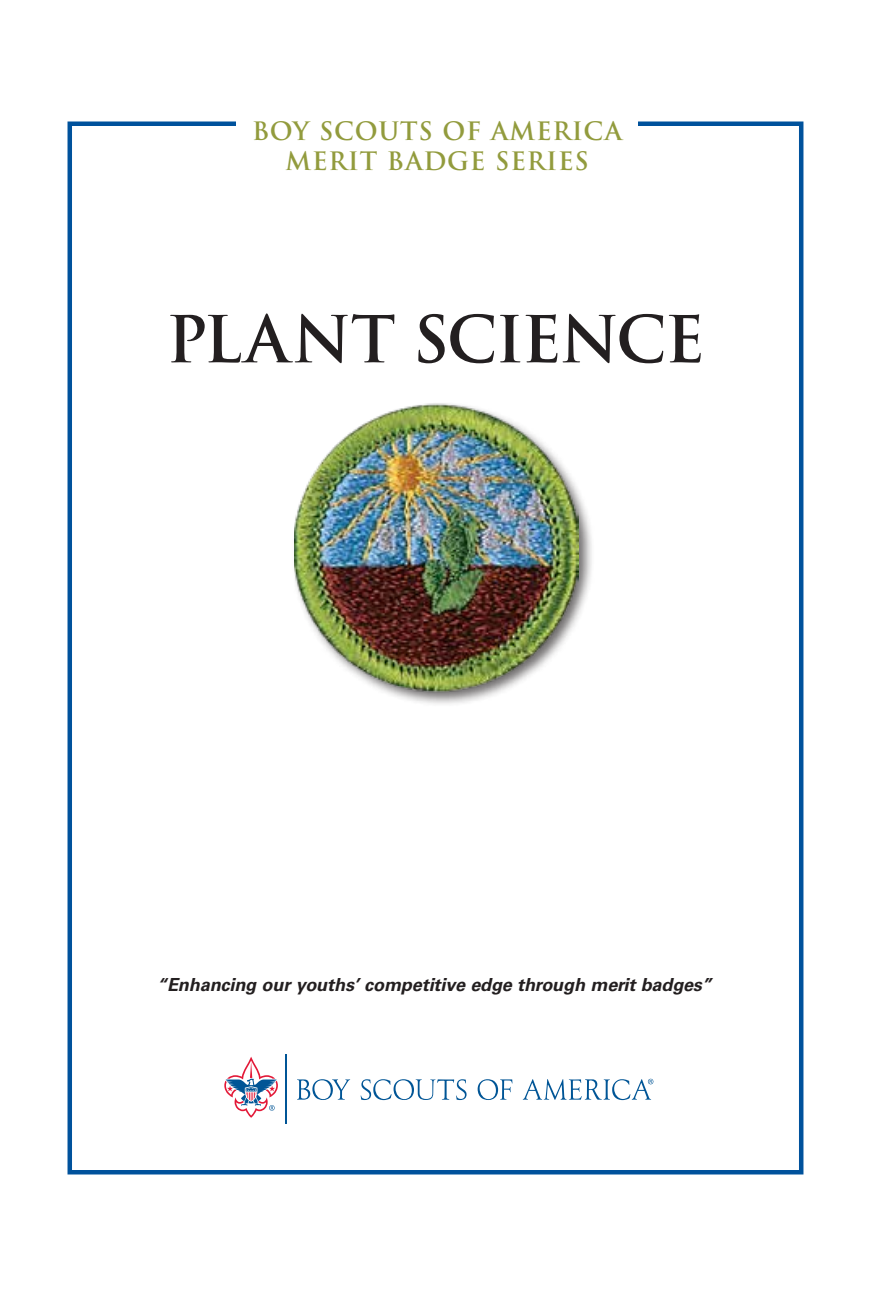
<style>
.page{position:relative;width:871px;height:1296px;background:#fff}
.page>*{position:absolute;margin:0;border:0;box-sizing:border-box;transform-origin:0 0}
.t1{font:700 63px "Trajan Pro";letter-spacing:-.03em;color:#231f20}
.t2{font:700 24.75px/29.2px "Trajan Pro";letter-spacing:.03em;color:#929b3d;text-align:center}
.t3{font:italic 700 18px "Univers";letter-spacing:-.005em;color:#231f20}
</style>
<div class="page">
<div style="left:68px;top:122px;width:735px;height:1052px;border:4px solid #00529c"></div>
<svg style="left:297px;top:1079px;width:53px;height:21px"></svg>
<svg style="left:361px;top:1079px;width:105px;height:21px"></svg>
<svg style="left:478px;top:1079px;width:34px;height:21px"></svg>
<svg style="left:523px;top:1079px;width:130px;height:21px"></svg>
<svg style="left:224px;top:1057px;width:54px;height:61px"></svg>
<hr style="left:285px;top:1054px;width:2px;height:69px;background:#005596">
<div style="left:236px;top:107px;width:402px;height:77px;background:#fff"></div>
<div style="left:292px;top:401px;width:303px;height:306px;background:#231f20;opacity:.65"></div>
<img style="left:295px;top:402px;width:283px;height:291px">
<h2 class="t2" style="left:252px;top:117px;width:371px">BOY SCOUTS OF AMERICA<br>MERIT BADGE SERIES</h2>
<h1 class="t1" style="left:166px;top:300px;width:540px">PLANT SCIENCE</h1>
<p class="t3" style="left:157px;top:974px;width:556px">“Enhancing our youths’ competitive edge through merit badges”</p>
</div>
